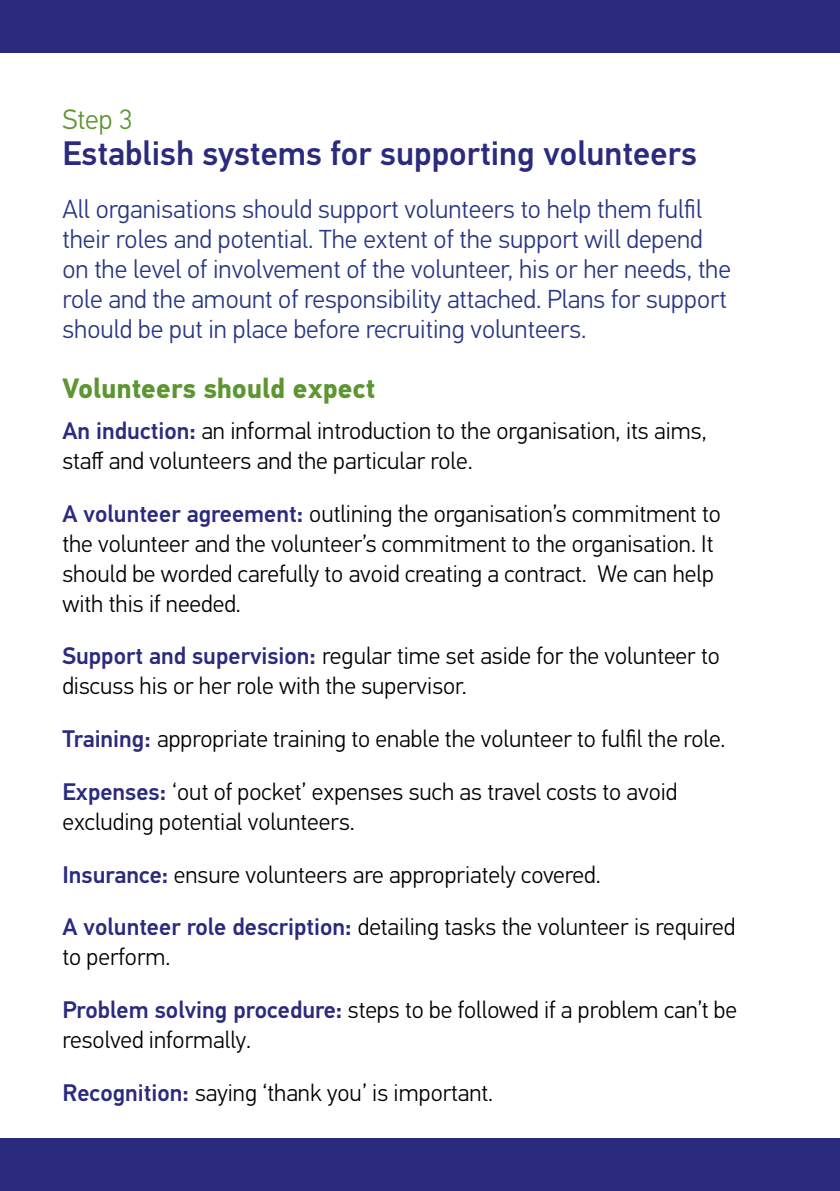
<style>
.page{position:relative;width:840px;height:1191px;background:#fff}
.page>*{position:absolute;margin:0;border:0;box-sizing:border-box;transform-origin:0 0}
.t1{font:500 34px "PF Din Text Pro";color:#2b2a7f}
.t2{font:700 28px "PF Din Text Pro";color:#5d9631}
.t3{font:300 28px "PF Din Text Pro";color:#5d9631}
.t4{font:300 26px/30px "PF Din Text Pro";color:#283583}
.t5{font:300 24px/30px "PF Din Text Pro";color:#000}
.s1{font-weight:500;color:#2b2a7f}
</style>
<div class="page">
<div style="left:0;top:0;width:839px;height:52px;background:#2b2a7f"></div>
<div style="left:0;top:1138px;width:839px;height:53px;background:#2b2a7f"></div>
<p class="t3" style="left:62px;top:103px;width:72px">Step 3</p>
<h1 class="t1" style="left:62px;top:133px;width:635px">Establish systems for supporting volunteers</h1>
<p class="t4" style="left:62px;top:194px;width:669px">All organisations should support volunteers to help them fulfil their roles and potential. The extent of the support will depend on the level of involvement of the volunteer, his or her needs, the role and the amount of responsibility attached. Plans for support should be put in place before recruiting volunteers.</p>
<p class="t2" style="left:62px;top:371px;width:314px">Volunteers should expect</p>
<p class="t5" style="left:62px;top:416px;width:645px"><span class="s1">An induction:</span> an informal introduction to the organisation, its aims, staff and volunteers and the particular role.</p>
<p class="t5" style="left:62px;top:499px;width:659px"><span class="s1">A volunteer agreement:</span> outlining the organisation’s commitment to the volunteer and the volunteer’s commitment to the organisation. It should be worded carefully to avoid creating a contract. We can help with this if needed.</p>
<p class="t5" style="left:62px;top:641px;width:658px"><span class="s1">Support and supervision:</span> regular time set aside for the volunteer to discuss his or her role with the supervisor.</p>
<p class="t5" style="left:62px;top:713px;width:664px;line-height:52.6px"><span class="s1">Training:</span> appropriate training to enable the volunteer to fulfil the role.<br><span class="s1">Expenses:</span> ‘out of pocket’ expenses such as travel costs to avoid</p>
<p class="t5" style="left:62px;top:795px;width:674px;line-height:52.6px">excluding potential volunteers.<br><span class="s1">Insurance:</span> ensure volunteers are appropriately covered.<br><span class="s1">A volunteer role description:</span> detailing tasks the volunteer is required</p>
<p class="t5" style="left:62px;top:931px;width:675px;line-height:52.6px">to perform.<br><span class="s1">Problem solving procedure:</span> steps to be followed if a problem can’t be</p>
<p class="t5" style="left:62px;top:1013px;width:432px;line-height:52.6px">resolved informally.<br><span class="s1">Recognition:</span> saying ‘thank you’ is important.</p>
</div>
